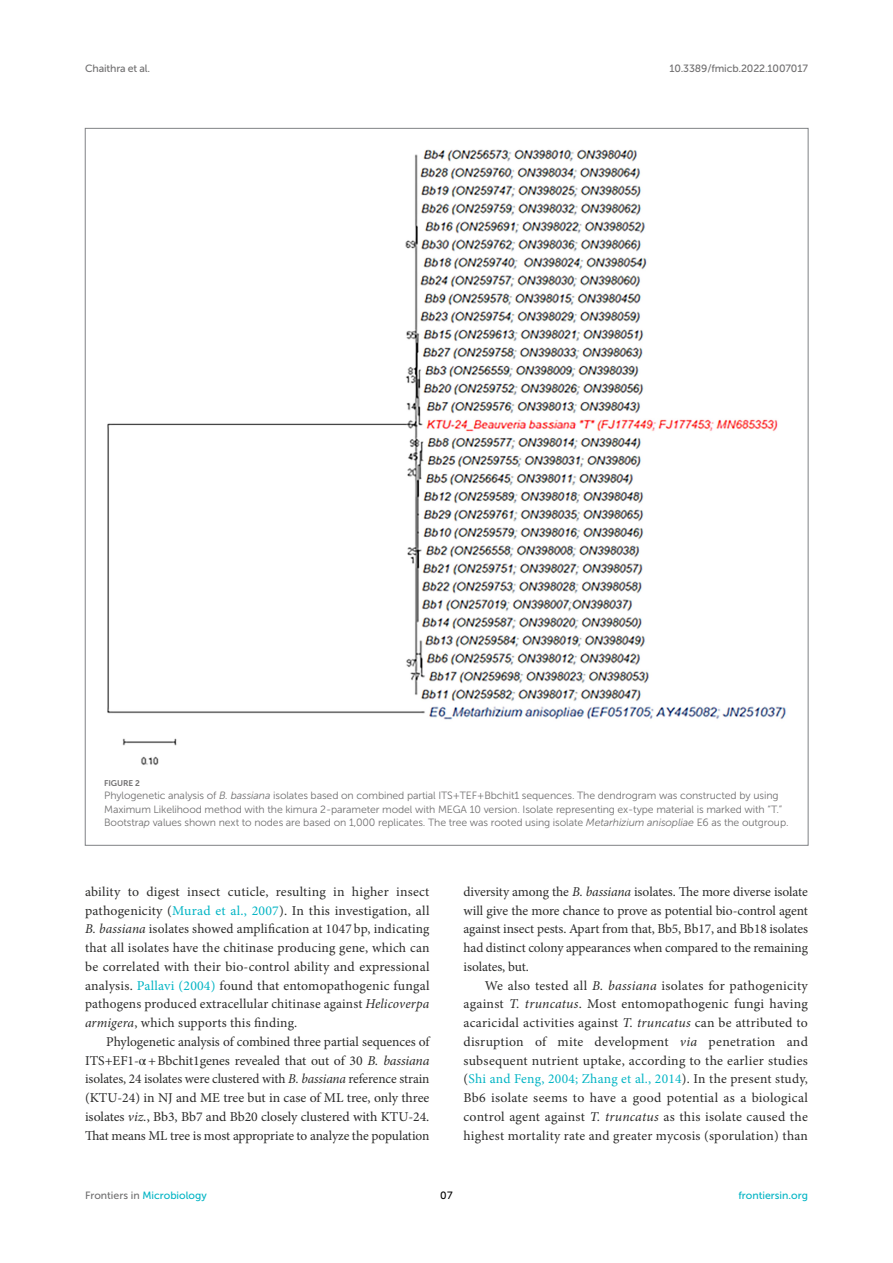
<style>
.page{position:relative;width:893px;height:1263px;background:#fff}
.page>*{position:absolute;margin:0;border:0;box-sizing:border-box;transform-origin:0 0}
.TEXT{font:13.5px/18.8px "Minion Pro";color:#2b2b2a;text-align:justify}
.FIG_LEG{font:10.5px/13.5px "Museo Sans 300";letter-spacing:-.01em;color:#706f70}
.t1{font:10.5px "Museo Sans 500";letter-spacing:-.015em;color:#706f70}
.t2{font:10.5px "Museo Sans 500";color:#00b4c4}
.t3{font:10.5px "Museo Sans 500";color:#000}
.FIG_HD{font:8.25px "Museo Sans 700";letter-spacing:-.01em;color:#706f70}
.s1{font-style:italic}
.s2{color:#00b4c4}
.s3{font-family:"STIX General"}
.s4{color:#706f70}
</style>
<div class="page">
<img style="left:107px;top:149px;width:679px;height:616px">
<p class="t1" style="left:85px;top:63px;width:67px">Chaithra et al.</p>
<p class="t1" style="left:669px;top:63px;width:140px">10.3389/fmicb.2022.1007017</p>
<p class="FIG_HD" style="left:104px;top:778px;width:37px">FIGURE 2</p>
<p class="FIG_LEG" style="left:104px;top:789px;width:686px">Phylogenetic analysis of <span class="s1">B. bassiana</span> isolates based on combined partial ITS+TEF + Bbchit1 sequences. The dendrogram was constructed by using<br>Maximum Likelihood method with the kimura 2-parameter model with MEGA 10 version. Isolate representing ex-type material is marked with “T.”<br>Bootstra<span class="s1">p</span> values shown next to nodes are based on 1,000 replicates. The tree was rooted using isolate <span class="s1">Metarhizium anisopliae</span> E6 as the outgroup.</p>
<p class="TEXT" style="left:85px;top:882px;width:346px">ability to digest insect cuticle, resulting in higher insect pathogenicity (<span class="s2">Murad et al., 2007</span>). In this investigation, all <span class="s1">B. bassiana</span> isolates showed amplification at 1047 bp, indicating that all isolates have the chitinase producing gene, which can be correlated with their bio-control ability and expressional analysis. <span class="s2">Pallavi (2004)</span> found that entomopathogenic fungal pathogens produced extracellular chitinase against <span class="s1">Helicoverpa armigera</span>, which supports this finding.</p>
<p class="TEXT" style="left:85px;top:1032px;width:346px;text-indent:21px">Phylogenetic analysis of combined three partial sequences of ITS+EF1-<span class="s3">α</span>+Bbchit1genes revealed that out of 30 <span class="s1">B. bassiana </span>isolates, 24 isolates were clustered with <span class="s1">B. bassiana</span> reference strain (KTU-24) in NJ and ME tree but in case of ML tree, only three isolates <span class="s1">viz.</span>, Bb3, Bb7 and Bb20 closely clustered with KTU-24.<br>That means ML tree is most appropriate to analyze the population</p>
<p class="TEXT" style="left:463px;top:882px;width:346px">diversity among the <span class="s1">B. bassiana</span> isolates. The more diverse isolate will give the more chance to prove as potential bio-control agent against insect pests. Apart from that, Bb5, Bb17, and Bb18 isolates had distinct colony appearances when compared to the remaining isolates, but.</p>
<p class="TEXT" style="left:463px;top:976px;width:346px;text-indent:21px">We also tested all <span class="s1">B. bassiana</span> isolates for pathogenicity against <span class="s1">T. truncatus</span>. Most entomopathogenic fungi having acaricidal activities against <span class="s1">T. truncatus</span> can be attributed to disruption of mite development <span class="s1">via</span> penetration and subsequent nutrient uptake, according to the earlier studies (<span class="s2">Shi and Feng, 2004; Zhang et al., 2014</span>). In the present study, Bb6 isolate seems to have a good potential as a biological control agent against <span class="s1">T. truncatus</span> as this isolate caused the highest mortality rate and greater mycosis (sporulation) than</p>
<p class="t2" style="left:85px;top:1190px;width:123px"><span class="s4">Frontiers in</span> Microbiology</p>
<p class="t3" style="left:440px;top:1190px;width:14px">07</p>
<p class="t2" style="left:738px;top:1190px;width:71px">frontiersin.org</p>
</div>
